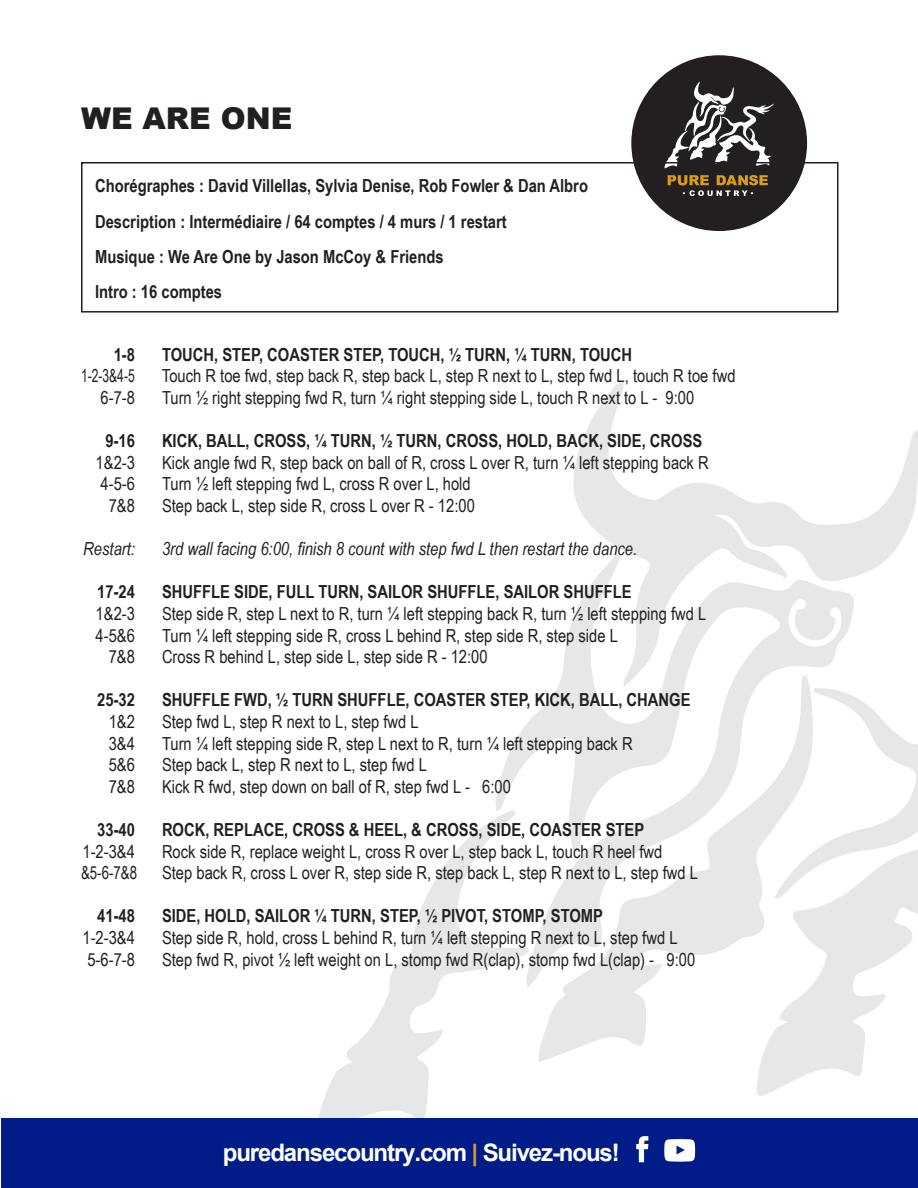
<style>
.page{position:relative;width:918px;height:1188px;background:#fff}
.page>*{position:absolute;margin:0;border:0;box-sizing:border-box;transform-origin:0 0}
.t1{font:900 30px "Arial";color:#231f20}
.t2{font:700 24.15px "Arial";letter-spacing:-.05em;color:#fff}
.t3{font:18px "Arial Narrow";color:#231f20}
.t4{font:700 18px "Arial Narrow";color:#231f20}
.t5{font:italic 18px "Arial Narrow";color:#231f20}
.t6{font:18px "Arial Narrow";color:#231f20;scale:.82 1}
.t7{font:18px "Arial Narrow";color:#231f20;scale:.9 1}
.s1{color:#db9d14}
</style>
<div class="page">
<svg style="left:855px;top:697px;width:63px;height:88px"></svg>
<svg style="left:319px;top:819px;width:176px;height:299px"></svg>
<svg style="left:757px;top:785px;width:161px;height:311px"></svg>
<svg style="left:573px;top:383px;width:345px;height:193px"></svg>
<svg style="left:538px;top:988px;width:278px;height:74px"></svg>
<svg style="left:495px;top:554px;width:360px;height:434px"></svg>
<div style="left:1px;top:1118px;width:917px;height:70px;background:#001c88"></div>
<div style="left:631px;top:55px;width:176px;height:176px;background:#231f20;border-radius:50%"></div>
<svg style="left:665px;top:82px;width:109px;height:86px"></svg>
<svg style="left:668px;top:175px;width:100px;height:21px"></svg>
<svg style="left:636px;top:1136px;width:12px;height:26px"></svg>
<svg style="left:664px;top:1139px;width:31px;height:23px"></svg>
<div style="left:81px;top:162px;width:757px;height:151px;border:2px solid #231f20"></div>
<p class="t1" style="left:81px;top:97px;width:213px">WE ARE ONE</p>
<p class="t4" style="left:95px;top:173px;width:495px">Chorégraphes : David Villellas, Sylvia Denise, Rob Fowler &amp; Dan Albro</p>
<p class="t4" style="left:95px;top:208px;width:413px">Description : Intermédiaire / 64 comptes / 4 murs / 1 restart</p>
<p class="t4" style="left:95px;top:243px;width:350px">Musique : We Are One by Jason McCoy &amp; Friends</p>
<p class="t4" style="left:95px;top:278px;width:129px">Intro : 16 comptes</p>
<p class="t4" style="left:114px;top:341px;width:23px">1-8</p>
<p class="t4" style="left:162px;top:341px;width:472px">TOUCH, STEP, COASTER STEP, TOUCH, ½ TURN, ¼ TURN, TOUCH</p>
<p class="t6" style="left:81px;top:363px;width:67px">1-2-3&amp;4-5</p>
<p class="t3" style="left:162px;top:363px;width:575px">Touch R toe fwd, step back R, step back L, step R next to L, step fwd L, touch R toe fwd</p>
<p class="t3" style="left:101px;top:385px;width:36px">6-7-8</p>
<p class="t3" style="left:162px;top:385px;width:534px">Turn ½ right stepping fwd R, turn ¼ right stepping side L, touch R next to L - 9:00</p>
<p class="t4" style="left:105px;top:427px;width:31px">9-16</p>
<p class="t4" style="left:162px;top:427px;width:542px">KICK, BALL, CROSS, ¼ TURN, ½ TURN, CROSS, HOLD, BACK, SIDE, CROSS</p>
<p class="t3" style="left:96px;top:449px;width:41px">1&amp;2-3</p>
<p class="t3" style="left:162px;top:449px;width:548px">Kick angle fwd R, step back on ball of R, cross L over R, turn ¼ left stepping back R</p>
<p class="t3" style="left:101px;top:471px;width:36px">4-5-6</p>
<p class="t3" style="left:162px;top:471px;width:310px">Turn ½ left stepping fwd L, cross R over L, hold</p>
<p class="t3" style="left:109px;top:493px;width:28px">7&amp;8</p>
<p class="t3" style="left:162px;top:493px;width:314px">Step back L, step side R, cross L over R - 12:00</p>
<p class="t5" style="left:83px;top:536px;width:53px">Restart:</p>
<p class="t5" style="left:162px;top:536px;width:477px">3rd wall facing 6:00, finish 8 count with step fwd L then restart the dance.</p>
<p class="t4" style="left:97px;top:579px;width:39px">17-24</p>
<p class="t4" style="left:162px;top:579px;width:471px">SHUFFLE SIDE, FULL TURN, SAILOR SHUFFLE, SAILOR SHUFFLE</p>
<p class="t3" style="left:96px;top:601px;width:41px">1&amp;2-3</p>
<p class="t3" style="left:162px;top:601px;width:546px">Step side R, step L next to R, turn ¼ left stepping back R, turn ½ left stepping fwd L</p>
<p class="t3" style="left:96px;top:622px;width:41px">4-5&amp;6</p>
<p class="t3" style="left:162px;top:622px;width:457px">Turn ¼ left stepping side R, cross L behind R, step side R, step side L</p>
<p class="t3" style="left:109px;top:644px;width:28px">7&amp;8</p>
<p class="t3" style="left:162px;top:644px;width:327px">Cross R behind L, step side L, step side R - 12:00</p>
<p class="t4" style="left:97px;top:687px;width:39px">25-32</p>
<p class="t4" style="left:162px;top:687px;width:530px">SHUFFLE FWD, ½ TURN SHUFFLE, COASTER STEP, KICK, BALL, CHANGE</p>
<p class="t3" style="left:109px;top:709px;width:28px">1&amp;2</p>
<p class="t3" style="left:162px;top:709px;width:258px">Step fwd L, step R next to L, step fwd L</p>
<p class="t3" style="left:109px;top:730px;width:28px">3&amp;4</p>
<p class="t3" style="left:162px;top:730px;width:472px">Turn ¼ left stepping side R, step L next to R, turn ¼ left stepping back R</p>
<p class="t3" style="left:109px;top:752px;width:28px">5&amp;6</p>
<p class="t3" style="left:162px;top:752px;width:267px">Step back L, step R next to L, step fwd L</p>
<p class="t3" style="left:109px;top:773px;width:28px">7&amp;8</p>
<p class="t3" style="left:162px;top:773px;width:351px">Kick R fwd, step down on ball of R, step fwd L - 6:00</p>
<p class="t4" style="left:97px;top:816px;width:39px">33-40</p>
<p class="t4" style="left:162px;top:816px;width:484px">ROCK, REPLACE, CROSS &amp; HEEL, &amp; CROSS, SIDE, COASTER STEP</p>
<p class="t3" style="left:82px;top:838px;width:54px">1-2-3&amp;4</p>
<p class="t3" style="left:162px;top:838px;width:502px">Rock side R, replace weight L, cross R over L, step back L, touch R heel fwd</p>
<p class="t7" style="left:81px;top:860px;width:64px">&amp;5-6-7&amp;8</p>
<p class="t3" style="left:162px;top:860px;width:538px">Step back R, cross L over R, step side R, step back L, step R next to L, step fwd L</p>
<p class="t4" style="left:97px;top:903px;width:39px">41-48</p>
<p class="t4" style="left:162px;top:903px;width:443px">SIDE, HOLD, SAILOR ¼ TURN, STEP, ½ PIVOT, STOMP, STOMP</p>
<p class="t3" style="left:82px;top:925px;width:54px">1-2-3&amp;4</p>
<p class="t3" style="left:162px;top:925px;width:517px">Step side R, hold, cross L behind R, turn ¼ left stepping R next to L, step fwd L</p>
<p class="t3" style="left:87px;top:946px;width:49px">5-6-7-8</p>
<p class="t3" style="left:162px;top:946px;width:535px">Step fwd R, pivot ½ left weight on L, stomp fwd R(clap), stomp fwd L(clap) - 9:00</p>
<h2 class="t2" style="left:223px;top:1136px;width:398px">puredansecountry.com <span class="s1">|</span> Suivez-nous!</h2>
</div>
